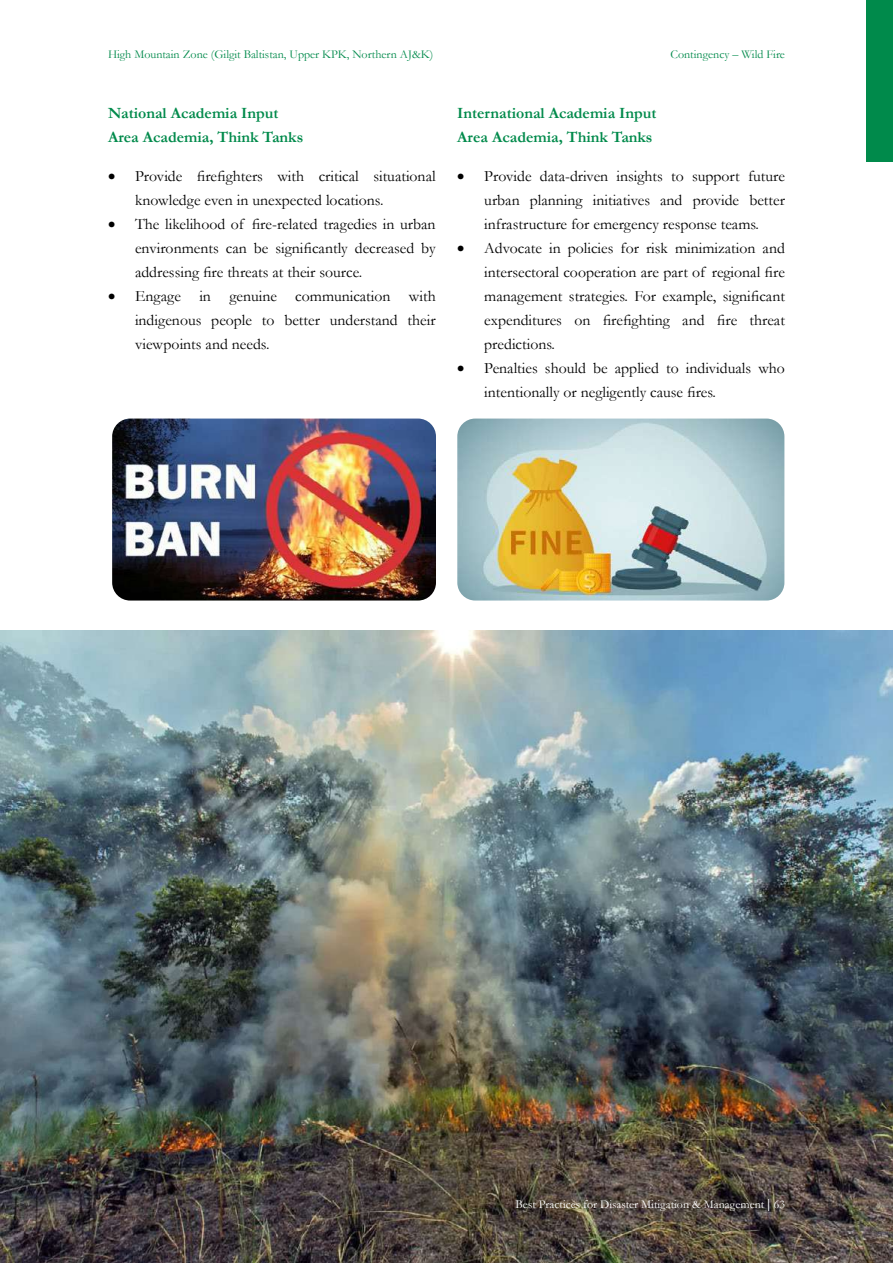
<style>
.page{position:relative;width:893px;height:1263px;background:#fff}
.page>*{position:absolute;margin:0;border:0;box-sizing:border-box;transform-origin:0 0}
.t1{font:15.75px/24px "Garamond";color:#000;text-align:justify}
.t2{font:700 15.75px/24px "Garamond";color:#008a4b}
.t3{font:12px "Garamond";color:#008a4b}
.t4{font:12px "Garamond";color:#fff}
.s1{font-family:"Helvetica"}
</style>
<div class="page">
<div style="left:866px;top:0;width:27px;height:162px;background:#008a4b"></div>
<img style="left:0;top:631px;width:893px;height:632px">
<img style="left:112px;top:418px;width:324px;height:182px">
<img style="left:457px;top:418px;width:327px;height:182px">
<p class="t3" style="left:108px;top:46px;width:327px">High Mountain Zone (Gilgit Baltistan, Upper KPK, Northern AJ&amp;K)</p>
<p class="t2" style="left:108px;top:101px;width:197px">National Academia Input<br>Area Academia, Think Tanks</p>
<p class="t1" style="left:135px;top:164px;width:302px;text-indent:-27px">• Provide firefighters with critical situational knowledge even in unexpected locations.</p>
<p class="t1" style="left:135px;top:212px;width:302px;text-indent:-27px">• The likelihood of fire-related tragedies in urban environments can be significantly decreased by addressing fire threats at their source.</p>
<p class="t1" style="left:135px;top:284px;width:302px;text-indent:-27px">• Engage in genuine communication with indigenous people to better understand their viewpoints and needs.</p>
<p class="t3" style="left:670px;top:46px;width:116px">Contingency – Wild Fire</p>
<p class="t2" style="left:457px;top:101px;width:201px">International Academia Input<br>Area Academia, Think Tanks</p>
<p class="t1" style="left:484px;top:164px;width:302px;text-indent:-27px">• Provide data-driven insights to support future urban planning initiatives and provide better infrastructure for emergency response teams.</p>
<p class="t1" style="left:484px;top:236px;width:302px;text-indent:-27px">• Advocate in policies for risk minimization and intersectoral cooperation are part of regional fire management strategies. For example, significant expenditures on firefighting and fire threat predictions.</p>
<p class="t1" style="left:484px;top:356px;width:302px;text-indent:-27px">• Penalties should be applied to individuals who intentionally or negligently cause fires.</p>
<p class="t4" style="left:516px;top:1196px;width:271px">Best Practices for Disaster Mitigation &amp; Management <span class="s1">|</span> 63</p>
</div>
